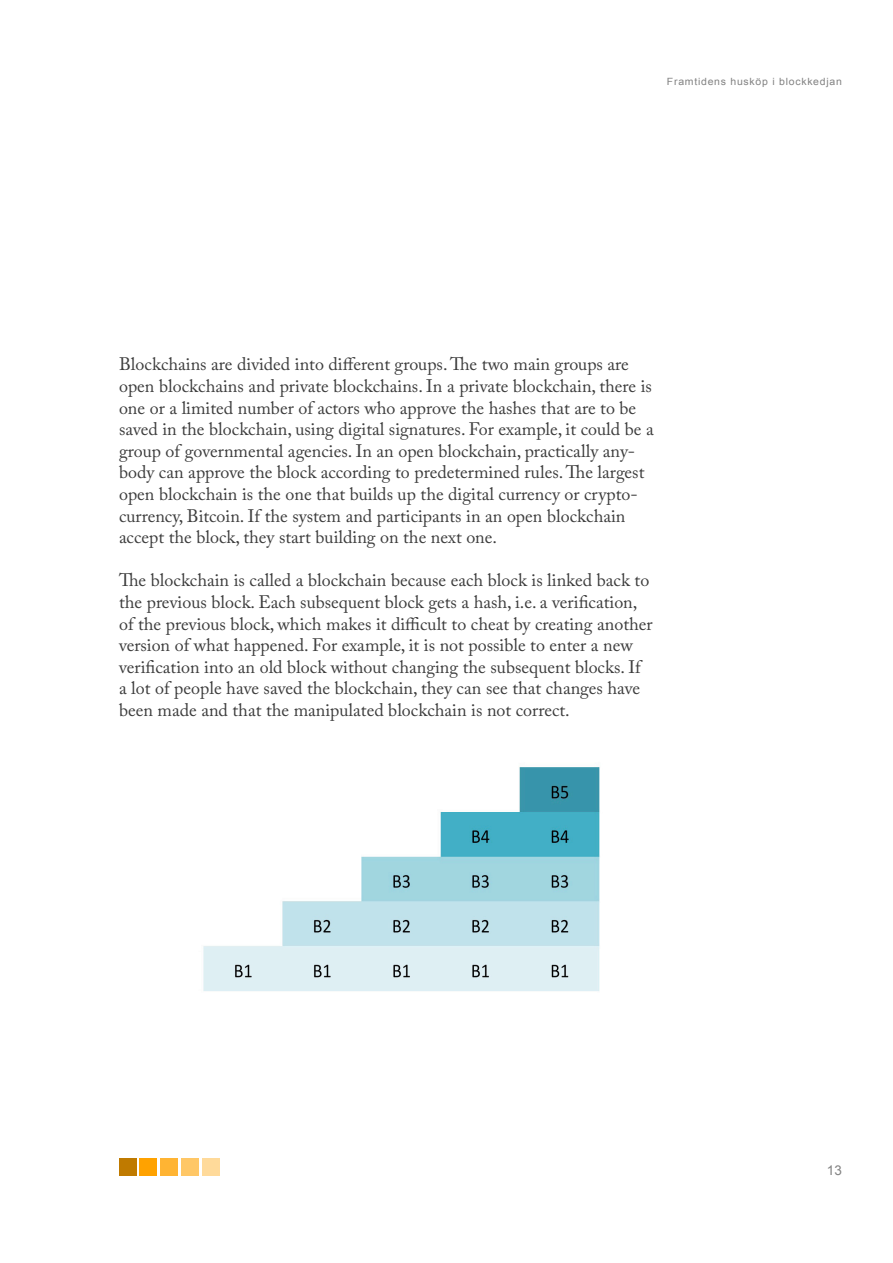
<style>
.page{position:relative;width:893px;height:1263px;background:#fff}
.page>*{position:absolute;margin:0;border:0;box-sizing:border-box;transform-origin:0 0}
.t1{font:18px/21.6px "Adobe Caslon Pro";color:#3c3c3c}
.t2{font:13.5px "Arial";color:#828282}
.t3{font:10.05px "Arial";letter-spacing:.07em;color:#828282;scale:1.05 1}
</style>
<div class="page">
<div style="left:119px;top:1159px;width:17px;height:17px;background:#bf7a00"></div>
<div style="left:140px;top:1159px;width:17px;height:17px;background:#ffa200"></div>
<div style="left:161px;top:1159px;width:17px;height:17px;background:#ffb433"></div>
<div style="left:182px;top:1159px;width:17px;height:17px;background:#ffc766"></div>
<div style="left:202px;top:1159px;width:17px;height:17px;background:#ffda9a"></div>
<img style="left:203px;top:767px;width:397px;height:224px">
<p class="t3" style="left:667px;top:75px;width:168px">Framtidens husköp i blockkedjan</p>
<p class="t1" style="left:119px;top:353px;width:536px">Blockchains are divided into different groups. The two main groups are open blockchains and private blockchains. In a private blockchain, there is one or a limited number of actors who approve the hashes that are to be saved in the blockchain, using digital signatures. For example, it could be a group of governmental agencies. In an open blockchain, practically any&shy;body can approve the block according to predetermined rules. The largest open blockchain is the one that builds up the digital currency or crypto&shy;currency, Bitcoin. If the system and participants in an open blockchain accept the block, they start building on the next one.</p>
<p class="t1" style="left:119px;top:569px;width:535px">The blockchain is called a blockchain because each block is linked back to the previous block. Each subsequent block gets a hash, i.e. a verification, of the previous block, which makes it difficult to cheat by creating another version of what happened. For example, it is not possible to enter a new verification into an old block without changing the subsequent blocks. If a lot of people have saved the blockchain, they can see that changes have been made and that the manipulated blockchain is not correct.</p>
<p class="t2" style="left:827px;top:1161px;width:17px">13</p>
</div>
